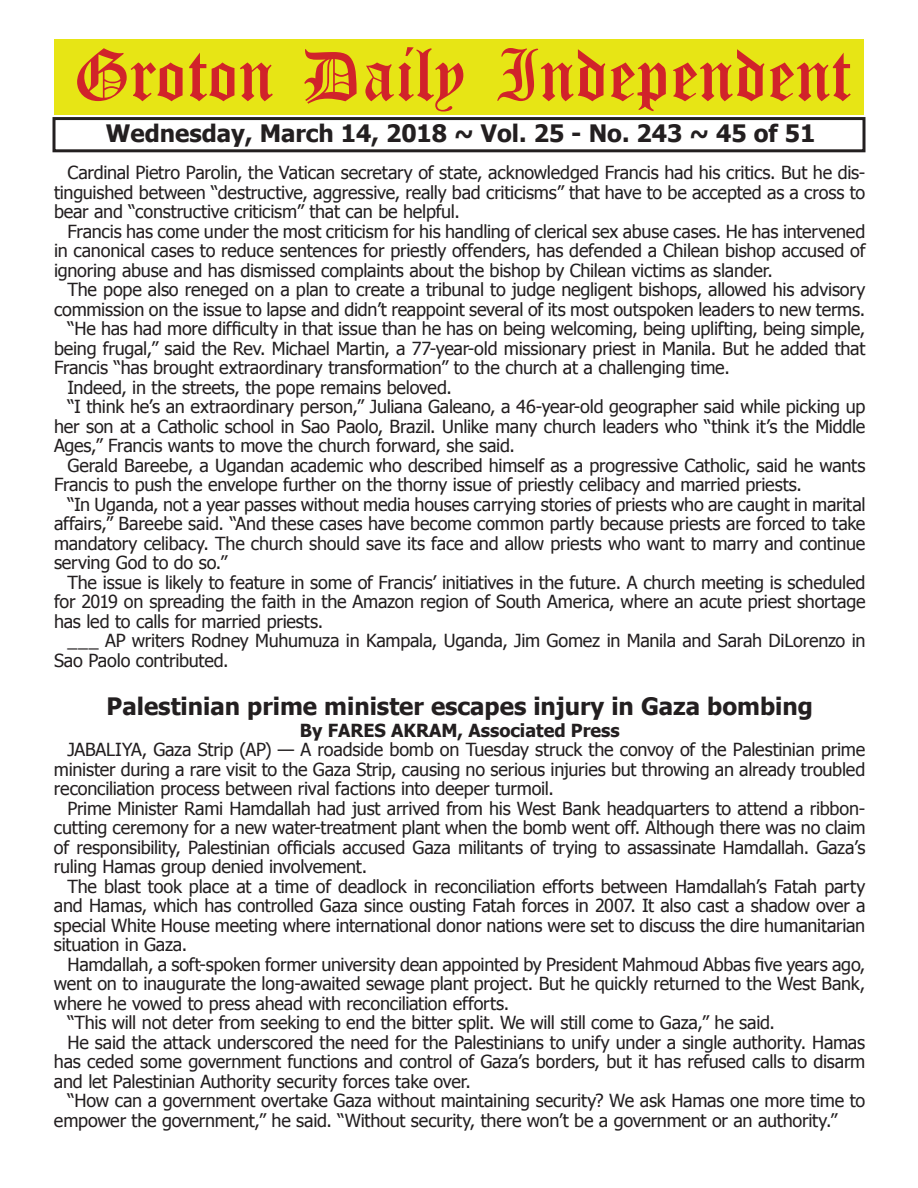
<style>
.page{position:relative;width:918px;height:1188px;background:#fff}
.page>*{position:absolute;margin:0;border:0;box-sizing:border-box;transform-origin:0 0}
.t1{font:54px "Old English Five";color:#d1232a}
.t2{font:700 24px "Tahoma";color:#231f20}
.t3{font:18px/19.5px "Tahoma";letter-spacing:-.01em;color:#231f20;text-align:justify}
.t4{font:700 18px "Tahoma";color:#231f20}
</style>
<div class="page">
<div style="left:52px;top:117px;width:814px;height:35px;border:3px solid #231f20"></div>
<div style="left:54px;top:40px;width:810px;height:75px;background:#e7e515"></div>
<h1 class="t1" style="left:73px;top:50px;width:779px">Groton Daily Independent</h1>
<h2 class="t2" style="left:106px;top:116px;width:711px">Wednesday, March 14, 2018 ~ Vol. 25 - No. 243 ~ 45 of 51</h2>
<p class="t3" style="left:54px;top:162px;width:813px;text-indent:14px">Cardinal Pietro Parolin, the Vatican secretary of state, acknowledged Francis had his critics. But he dis&shy;tinguished between “destructive, aggressive, really bad criticisms” that have to be accepted as a cross to bear and “constructive criticism” that can be helpful.</p>
<p class="t3" style="left:54px;top:221px;width:813px;text-indent:14px">Francis has come under the most criticism for his handling of clerical sex abuse cases. He has intervened in canonical cases to reduce sentences for priestly offenders, has defended a Chilean bishop accused of ignoring abuse and has dismissed complaints about the bishop by Chilean victims as slander.</p>
<p class="t3" style="left:68px;top:279px;width:799px">The pope also reneged on a plan to create a tribunal to judge negligent bishops, allowed his advisory</p>
<p class="t3" style="left:54px;top:299px;width:813px">commission on the issue to lapse and didn’t reappoint several of its most outspoken leaders to new terms.</p>
<p class="t3" style="left:68px;top:318px;width:799px">“He has had more difficulty in that issue than he has on being welcoming, being uplifting, being simple,</p>
<p class="t3" style="left:54px;top:338px;width:813px">being frugal,” said the Rev. Michael Martin, a 77-year-old missionary priest in Manila. But he added that</p>
<p class="t3" style="left:54px;top:357px;width:677px">Francis “has brought extraordinary transformation” to the church at a challenging time.</p>
<p class="t3" style="left:68px;top:377px;width:386px">Indeed, in the streets, the pope remains beloved.</p>
<p class="t3" style="left:68px;top:396px;width:799px">“I think he’s an extraordinary person,” Juliana Galeano, a 46-year-old geographer said while picking up</p>
<p class="t3" style="left:54px;top:416px;width:813px">her son at a Catholic school in Sao Paolo, Brazil. Unlike many church leaders who “think it’s the Middle</p>
<p class="t3" style="left:54px;top:435px;width:462px">Ages,” Francis wants to move the church forward, she said.</p>
<p class="t3" style="left:68px;top:455px;width:799px">Gerald Bareebe, a Ugandan academic who described himself as a progressive Catholic, said he wants</p>
<p class="t3" style="left:54px;top:474px;width:750px">Francis to push the envelope further on the thorny issue of priestly celibacy and married priests.</p>
<p class="t3" style="left:68px;top:494px;width:800px">“In Uganda, not a year passes without media houses carrying stories of priests who are caught in marital</p>
<p class="t3" style="left:54px;top:513px;width:813px">affairs,” Bareebe said. “And these cases have become common partly because priests are forced to take</p>
<p class="t3" style="left:54px;top:533px;width:813px">mandatory celibacy. The church should save its face and allow priests who want to marry and continue</p>
<p class="t3" style="left:54px;top:552px;width:175px">serving God to do so.”</p>
<p class="t3" style="left:68px;top:572px;width:799px">The issue is likely to feature in some of Francis’ initiatives in the future. A church meeting is scheduled</p>
<p class="t3" style="left:54px;top:591px;width:813px">for 2019 on spreading the faith in the Amazon region of South America, where an acute priest shortage</p>
<p class="t3" style="left:54px;top:611px;width:271px">has led to calls for married priests.</p>
<p class="t3" style="left:68px;top:630px;width:800px">___ AP writers Rodney Muhumuza in Kampala, Uganda, Jim Gomez in Manila and Sarah DiLorenzo in</p>
<p class="t3" style="left:54px;top:650px;width:176px">Sao Paolo contributed.</p>
<h2 class="t2" style="left:107px;top:690px;width:708px">Palestinian prime minister escapes injury in Gaza bombing</h2>
<p class="t4" style="left:300px;top:718px;width:322px">By FARES AKRAM, Associated Press</p>
<p class="t3" style="left:54px;top:739px;width:813px;text-indent:14px">JABALIYA, Gaza Strip (AP) — A roadside bomb on Tuesday struck the convoy of the Palestinian prime minister during a rare visit to the Gaza Strip, causing no serious injuries but throwing an already troubled reconciliation process between rival factions into deeper turmoil.</p>
<p class="t3" style="left:54px;top:798px;width:813px;text-indent:14px">Prime Minister Rami Hamdallah had just arrived from his West Bank headquarters to attend a ribbon&shy;cutting ceremony for a new water-treatment plant when the bomb went off. Although there was no claim of responsibility, Palestinian officials accused Gaza militants of trying to assassinate Hamdallah. Gaza’s ruling Hamas group denied involvement.</p>
<p class="t3" style="left:54px;top:876px;width:813px;text-indent:14px">The blast took place at a time of deadlock in reconciliation efforts between Hamdallah’s Fatah party and Hamas, which has controlled Gaza since ousting Fatah forces in 2007. It also cast a shadow over a special White House meeting where international donor nations were set to discuss the dire humanitarian situation in Gaza.</p>
<p class="t3" style="left:67px;top:954px;width:799px">Hamdallah, a soft-spoken former university dean appointed by President Mahmoud Abbas five years ago,</p>
<p class="t3" style="left:54px;top:973px;width:813px">went on to inaugurate the long-awaited sewage plant project. But he quickly returned to the West Bank,</p>
<p class="t3" style="left:54px;top:992px;width:457px">where he vowed to press ahead with reconciliation efforts.</p>
<p class="t3" style="left:67px;top:1012px;width:709px">“This will not deter from seeking to end the bitter split. We will still come to Gaza,” he said.</p>
<p class="t3" style="left:67px;top:1031px;width:799px">He said the attack underscored the need for the Palestinians to unify under a single authority. Hamas</p>
<p class="t3" style="left:54px;top:1051px;width:813px">has ceded some government functions and control of Gaza’s borders, but it has refused calls to disarm</p>
<p class="t3" style="left:54px;top:1070px;width:418px">and let Palestinian Authority security forces take over.</p>
<p class="t3" style="left:67px;top:1090px;width:799px">“How can a government overtake Gaza without maintaining security? We ask Hamas one more time to</p>
<p class="t3" style="left:54px;top:1109px;width:785px">empower the government,” he said. “Without security, there won’t be a government or an authority.”</p>
</div>
